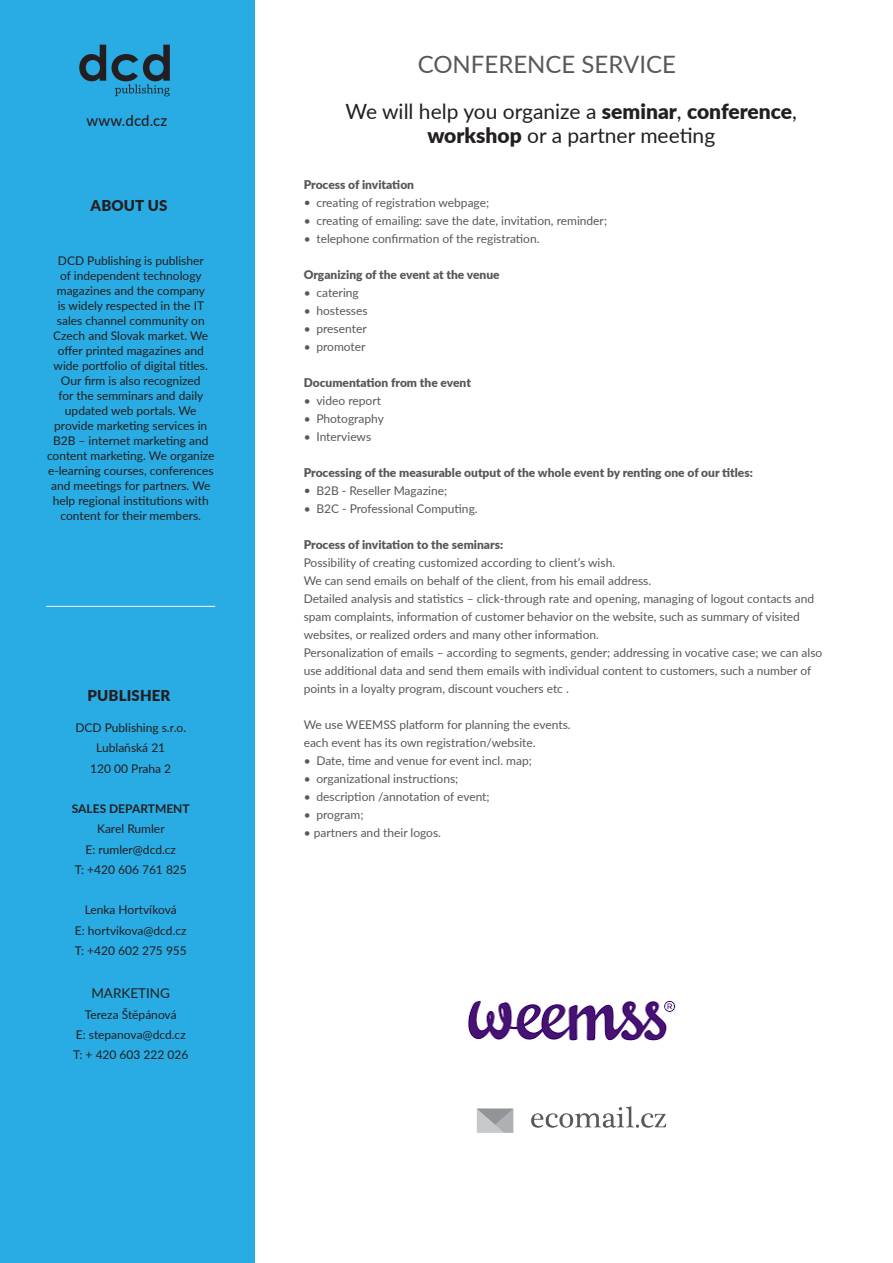
<style>
.page{position:relative;width:893px;height:1263px;background:#fff}
.page>*{position:absolute;margin:0;border:0;box-sizing:border-box;transform-origin:0 0}
.hihlighted{font:24px "Lato";color:#57585a}
.description{font:21px/24px "Lato";color:#231f20;text-align:center}
.Head_left_sd{font:900 15px "Lato";letter-spacing:.01em;color:#231f20}
.t1{font:500 15px "Lato";letter-spacing:.005em;color:#231f20}
.description-2{font:13.5px "Lato";color:#231f20}
.description-3{font:12px/18px "Lato";color:#57585a}
.description-4{font:12px/15px "Lato";color:#231f20;text-align:center}
.description-5{font:900 12px "Lato";color:#57585a}
.description-6{font:700 12px "Lato";color:#231f20}
.s1{font-weight:900}
</style>
<div class="page">
<div style="left:0;top:0;width:255px;height:1263px;background:#29abe3"></div>
<hr style="left:46px;top:606px;width:169px;height:1px;background:#fff">
<svg style="left:79px;top:45px;width:27px;height:36px"></svg>
<svg style="left:112px;top:45px;width:58px;height:51px"></svg>
<img style="left:476px;top:1106px;width:191px;height:27px">
<img style="left:468px;top:1000px;width:208px;height:41px">
<p class="hihlighted" style="left:418px;top:47px;width:260px">CONFERENCE SERVICE</p>
<p class="t1" style="left:87px;top:110px;width:82px">www.dcd.cz</p>
<p class="description" style="left:346px;top:98px;width:453px">We will help you organize a <span class="s1">seminar</span>, <span class="s1">conference</span>, <span class="s1">workshop</span> or a partner meeting</p>
<p class="Head_left_sd" style="left:91px;top:194px;width:78px">ABOUT US</p>
<p class="description-4" style="left:47px;top:252px;width:169px">DCD Publishing is publisher<br>of independent technology magazines and the company<br>is widely respected in the IT sales channel community on<br>Czech and Slovak market. We offer printed magazines and wide portfolio of digital titles.<br>Our firm is also recognized<br>for the semminars and daily updated web portals. We provide marketing services in<br>B2B – internet marketing and content marketing. We organize e-learning courses, conferences and meetings for partners. We help regional institutions with content for their members.</p>
<p class="Head_left_sd" style="left:87px;top:684px;width:84px">PUBLISHER</p>
<p class="description-4" style="left:75px;top:720px;width:112px">DCD Publishing s.r.o.</p>
<p class="description-4" style="left:96px;top:740px;width:70px">Lublaňská 21</p>
<p class="description-4" style="left:90px;top:760px;width:82px">120 00 Praha 2</p>
<p class="description-6" style="left:72px;top:800px;width:119px">SALES DEPARTMENT</p>
<p class="description-4" style="left:97px;top:821px;width:69px">Karel Rumler</p>
<p class="description-4" style="left:85px;top:841px;width:92px">E: rumler@dcd.cz</p>
<p class="description-4" style="left:75px;top:861px;width:114px">T: +420 606 761 825</p>
<p class="description-4" style="left:85px;top:902px;width:94px">Lenka Hortvíková</p>
<p class="description-4" style="left:75px;top:922px;width:113px">E: hortvikova@dcd.cz</p>
<p class="description-4" style="left:75px;top:942px;width:114px">T: +420 602 275 955</p>
<p class="description-2" style="left:91px;top:984px;width:80px">MARKETING</p>
<p class="description-4" style="left:85px;top:1006px;width:93px">Tereza Štěpánová</p>
<p class="description-4" style="left:76px;top:1026px;width:111px">E: stepanova@dcd.cz</p>
<p class="description-4" style="left:73px;top:1047px;width:117px">T: + 420 603 222 026</p>
<p class="description-5" style="left:304px;top:176px;width:112px">Process of invitation</p>
<p class="description-3" style="left:304px;top:193px;width:187px">• creating of registration webpage;</p>
<p class="description-3" style="left:304px;top:211px;width:305px">• creating of emailing: save the date, invitation, reminder;</p>
<p class="description-3" style="left:304px;top:229px;width:237px">• telephone confirmation of the registration.</p>
<p class="description-5" style="left:304px;top:266px;width:198px">Organizing of the event at the venue</p>
<p class="description-3" style="left:304px;top:283px;width:57px">• catering</p>
<p class="description-3" style="left:304px;top:301px;width:65px">• hostesses</p>
<p class="description-3" style="left:304px;top:319px;width:65px">• presenter</p>
<p class="description-3" style="left:304px;top:337px;width:63px">• promoter</p>
<p class="description-5" style="left:304px;top:374px;width:169px">Documentation from the event</p>
<p class="description-3" style="left:304px;top:391px;width:79px">• video report</p>
<p class="description-3" style="left:304px;top:409px;width:82px">• Photography</p>
<p class="description-3" style="left:304px;top:427px;width:69px">• Interviews</p>
<p class="description-5" style="left:304px;top:464px;width:451px">Processing of the measurable output of the whole event by renting one of our titles:</p>
<p class="description-3" style="left:304px;top:481px;width:145px">• B2B - Reseller Magazine;</p>
<p class="description-3" style="left:304px;top:499px;width:176px">• B2C - Professional Computing.</p>
<p class="description-5" style="left:304px;top:536px;width:201px">Process of invitation to the seminars:</p>
<p class="description-3" style="left:304px;top:553px;width:313px">Possibility of creating customized according to client’s wish.</p>
<p class="description-3" style="left:304px;top:571px;width:349px">We can send emails on behalf of the client, from his email address.</p>
<p class="description-3" style="left:304px;top:589px;width:512px">Detailed analysis and statistics – click-through rate and opening, managing of logout contacts and spam complaints, information of customer behavior on the website, such as summary of visited websites, or realized orders and many other information.</p>
<p class="description-3" style="left:304px;top:643px;width:520px">Personalization of emails – according to segments, gender; addressing in vocative case; we can also use additional data and send them emails with individual content to customers, such a number of points in a loyalty program, discount vouchers etc .</p>
<p class="description-3" style="left:304px;top:715px;width:269px">We use WEEMSS platform for planning the events.</p>
<p class="description-3" style="left:304px;top:733px;width:234px">each event has its own registration/website.</p>
<p class="description-3" style="left:304px;top:751px;width:230px">• Date, time and venue for event incl. map;</p>
<p class="description-3" style="left:304px;top:769px;width:156px">• organizational instructions;</p>
<p class="description-3" style="left:304px;top:787px;width:188px">• description /annotation of event;</p>
<p class="description-3" style="left:304px;top:805px;width:61px">• program;</p>
<p class="description-3" style="left:304px;top:823px;width:139px">• partners and their logos.</p>
</div>
